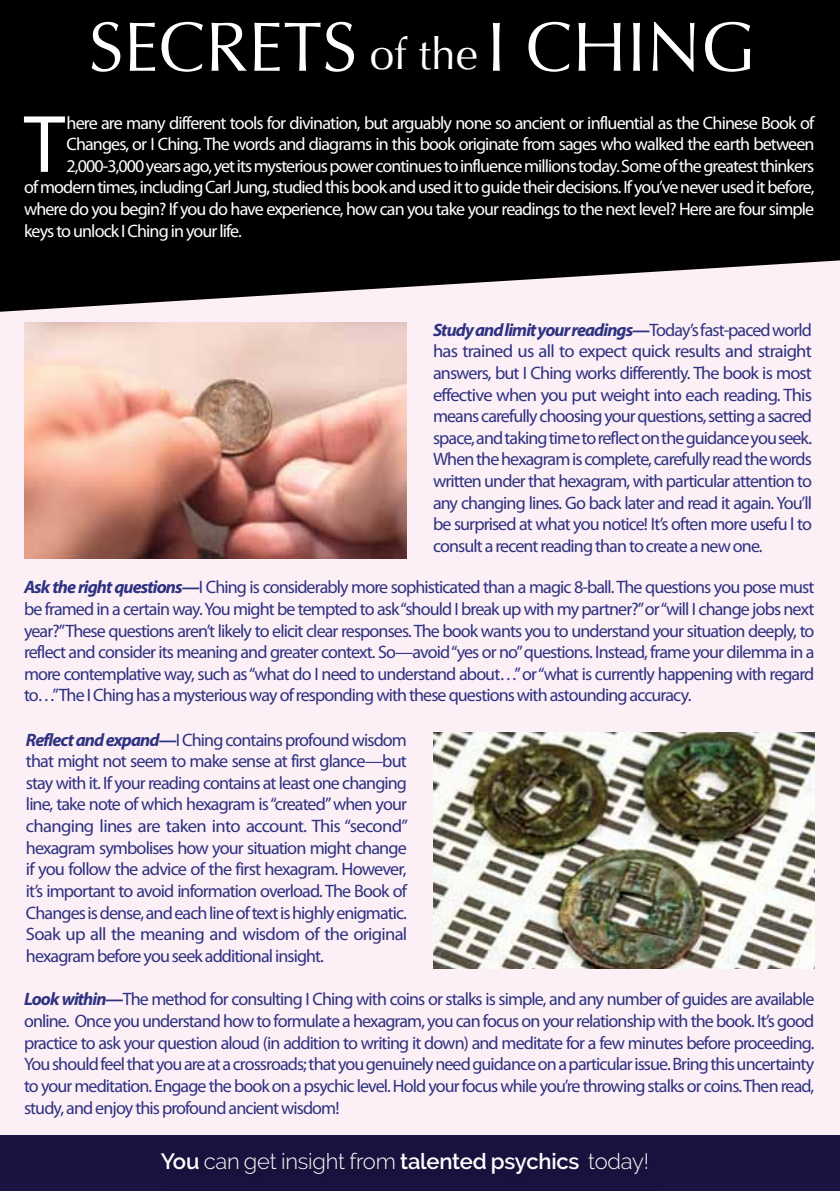
<style>
.page{position:relative;width:840px;height:1191px;background:#fff}
.page>*{position:absolute;margin:0;border:0;box-sizing:border-box;transform-origin:0 0}
.t1{font:82px "Myriad Pro";color:#fff}
.t2{font:70px "Optima";color:#fff}
.t3{font:300 22px "Raleway";letter-spacing:-.01em;color:#fff}
.t4{font:18px/21.6px "Myriad Pro";letter-spacing:-.05em;color:#2e3281;text-align:justify}
.t5{font:18px "Myriad Pro";letter-spacing:-.05em;color:#fff}
.s1{font-size:44px}
.s2{font-weight:700;font-style:italic}
.s3{font-weight:600}
</style>
<div class="page">
<div style="left:0;top:1134px;width:839px;height:57px;background:#1a1443"></div>
<div style="left:0;top:242px;width:839px;height:892px;background:#fceff6"></div>
<svg style="left:0;top:0;width:839px;height:312px;background:#141314"></svg>
<img style="left:24px;top:322px;width:383px;height:236px">
<img style="left:433px;top:732px;width:381px;height:236px">
<h2 class="t2" style="left:88px;top:6px;width:668px">SECRETS <span class="s1">of the</span> I CHING</h2>
<h1 class="t1" style="left:24px;top:94px;width:42px">T</h1>
<p class="t5" style="left:66px;top:111px;width:749px">here are many different tools for divination, but arguably none so ancient or influential as the Chinese Book of</p>
<p class="t5" style="left:66px;top:133px;width:749px">Changes, or I Ching. The words and diagrams in this book originate from sages who walked the earth between</p>
<p class="t5" style="left:66px;top:155px;width:749px">2,000-3,000 years ago, yet its mysterious power continues to influence millions today. Some of the greatest thinkers</p>
<p class="t5" style="left:24px;top:176px;width:791px">of modern times, including Carl Jung, studied this book and used it to guide their decisions. If you’ve never used it before,</p>
<p class="t5" style="left:24px;top:198px;width:791px">where do you begin? If you do have experience, how can you take your readings to the next level? Here are four simple</p>
<p class="t5" style="left:24px;top:219px;width:219px">keys to unlock I Ching in your life.</p>
<p class="t4" style="left:433px;top:318px;width:380px"><span class="s2">Study and limit your readings—</span>Today’s fast-paced world has trained us all to expect quick results and straight answers, but I Ching works differently. The book is most effective when you put weight into each reading. This means carefully choosing your questions, setting a sacred space, and taking time to reflect on the guidance you seek.<br>When the hexagram is complete, carefully read the words written under that hexagram, with particular attention to any changing lines. Go back later and read it again. You’ll be surprised at what you notice! It’s often more usefu l to consult a recent reading than to create a new one.</p>
<p class="t4" style="left:24px;top:576px;width:791px"><span class="s2">Ask the right questions—</span>I Ching is considerably more sophisticated than a magic 8-ball. The questions you pose must be framed in a certain way. You might be tempted to ask “should I break up with my partner?”or “will I change jobs next year?”These questions aren’t likely to elicit clear responses. The book wants you to understand your situation deeply, to reflect and consider its meaning and greater context. So—avoid “yes or no”questions. Instead, frame your dilemma in a more contemplative way, such as “what do I need to understand about…” or “what is currently happening with regard to…”The I Ching has a mysterious way of responding with these questions with astounding accuracy.</p>
<p class="t4" style="left:26px;top:728px;width:383px"><span class="s2">Reflect and expand—</span>I Ching contains profound wisdom that might not seem to make sense at first glance—but stay with it. If your reading contains at least one changing line, take note of which hexagram is “created” when your changing lines are taken into account. This “second” hexagram symbolises how your situation might change if you follow the advice of the first hexagram. However, it’s important to avoid information overload. The Book of Changes is dense, and each line of text is highly enigmatic.<br>Soak up all the meaning and wisdom of the original hexagram before you seek additional insight.</p>
<p class="t4" style="left:24px;top:988px;width:791px"><span class="s2">Look within—</span>The method for consulting I Ching with coins or stalks is simple, and any number of guides are available online. Once you understand how to formulate a hexagram, you can focus on your relationship with the book. It’s good practice to ask your question aloud (in addition to writing it down) and meditate for a few minutes before proceeding.<br>You should feel that you are at a crossroads; that you genuinely need guidance on a particular issue. Bring this uncertainty to your meditation. Engage the book on a psychic level. Hold your focus while you’re throwing stalks or coins. Then read, study, and enjoy this profound ancient wisdom!</p>
<p class="t3" style="left:161px;top:1148px;width:489px"><span class="s3">You</span> can get insight from <span class="s3">talented psychics</span> today!</p>
</div>
